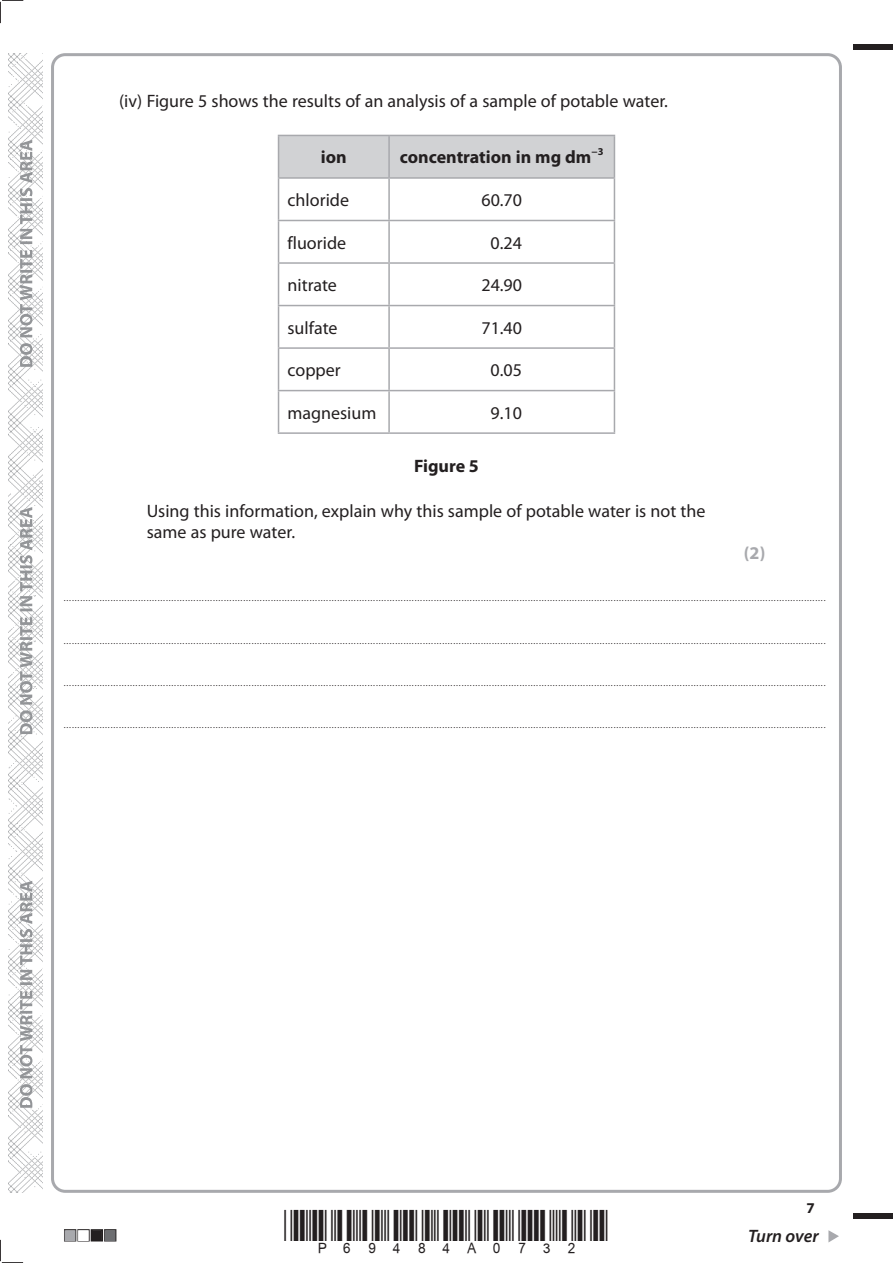
<style>
.page{position:relative;width:893px;height:1263px;background:#fff}
.page>*{position:absolute;margin:0;border:0;box-sizing:border-box;transform-origin:0 0}
.t1{font:18px/21px "Myriad Pro";color:#231f20}
.t2{font:700 18px "Myriad Pro";color:#231f20}
.t3{font:italic 600 18px "Myriad Pro";letter-spacing:-.005em;color:#231f20}
.t4{font:700 18px "Myriad Pro";color:#a8a9ad}
.t5{font:700 15px "Myriad Pro";color:#231f20}
.t6{font:700 10.5px "Myriad Pro";color:#231f20}
.t7{font:9px "Myriad Pro";color:#231f20}
</style>
<div class="page">
<img style="left:9px;top:53px;width:34px;height:1140px">
<svg style="left:828px;top:1230px;width:11px;height:12px"></svg>
<div style="left:853px;top:44px;width:40px;height:5px;background:#231f20"></div>
<div style="left:853px;top:1214px;width:40px;height:5px;background:#231f20"></div>
<svg style="left:0;top:0;width:23px;height:23px"></svg>
<svg style="left:0;top:1240px;width:23px;height:23px"></svg>
<svg style="left:20px;top:140px;width:12px;height:968px"></svg>
<div style="left:279px;top:136px;width:335px;height:41px;background:#d1d2d4"></div>
<hr style="left:278px;top:135px;width:111px;height:1px;background:#a8a9ad">
<hr style="left:278px;top:136px;width:1px;height:41px;background:#a8a9ad">
<hr style="left:389px;top:135px;width:226px;height:1px;background:#a8a9ad">
<hr style="left:388px;top:136px;width:2px;height:41px;background:#a8a9ad">
<hr style="left:614px;top:136px;width:1px;height:41px;background:#a8a9ad">
<hr style="left:278px;top:177px;width:111px;height:2px;background:#a8a9ad">
<hr style="left:278px;top:179px;width:1px;height:41px;background:#a8a9ad">
<hr style="left:389px;top:177px;width:226px;height:2px;background:#a8a9ad">
<hr style="left:388px;top:179px;width:2px;height:41px;background:#a8a9ad">
<hr style="left:614px;top:179px;width:1px;height:41px;background:#a8a9ad">
<hr style="left:278px;top:220px;width:111px;height:1px;background:#a8a9ad">
<hr style="left:278px;top:221px;width:1px;height:41px;background:#a8a9ad">
<hr style="left:389px;top:220px;width:226px;height:1px;background:#a8a9ad">
<hr style="left:388px;top:221px;width:2px;height:41px;background:#a8a9ad">
<hr style="left:614px;top:221px;width:1px;height:41px;background:#a8a9ad">
<hr style="left:278px;top:262px;width:111px;height:2px;background:#a8a9ad">
<hr style="left:278px;top:264px;width:1px;height:41px;background:#a8a9ad">
<hr style="left:389px;top:262px;width:226px;height:2px;background:#a8a9ad">
<hr style="left:388px;top:264px;width:2px;height:41px;background:#a8a9ad">
<hr style="left:614px;top:264px;width:1px;height:41px;background:#a8a9ad">
<hr style="left:278px;top:305px;width:111px;height:1px;background:#a8a9ad">
<hr style="left:278px;top:306px;width:1px;height:41px;background:#a8a9ad">
<hr style="left:389px;top:305px;width:226px;height:1px;background:#a8a9ad">
<hr style="left:388px;top:306px;width:2px;height:41px;background:#a8a9ad">
<hr style="left:614px;top:306px;width:1px;height:41px;background:#a8a9ad">
<hr style="left:278px;top:347px;width:111px;height:2px;background:#a8a9ad">
<hr style="left:278px;top:349px;width:1px;height:41px;background:#a8a9ad">
<hr style="left:389px;top:347px;width:226px;height:2px;background:#a8a9ad">
<hr style="left:388px;top:349px;width:2px;height:41px;background:#a8a9ad">
<hr style="left:614px;top:349px;width:1px;height:41px;background:#a8a9ad">
<hr style="left:278px;top:390px;width:111px;height:1px;background:#a8a9ad">
<hr style="left:278px;top:391px;width:1px;height:41px;background:#a8a9ad">
<hr style="left:389px;top:390px;width:226px;height:1px;background:#a8a9ad">
<hr style="left:388px;top:391px;width:2px;height:41px;background:#a8a9ad">
<hr style="left:614px;top:391px;width:1px;height:41px;background:#a8a9ad">
<hr style="left:278px;top:432px;width:111px;height:2px;background:#a8a9ad">
<hr style="left:389px;top:432px;width:226px;height:2px;background:#a8a9ad">
<h1 class="t1" style="left:119px;top:92px;width:550px">(iv) Figure 5 shows the results of an analysis of a sample of potable water.</h1>
<h1 class="t2" style="left:321px;top:150px;width:27px">ion</h1>
<h1 class="t2" style="left:400px;top:150px;width:193px">concentration in mg dm</h1>
<p class="t6" style="left:591px;top:148px;width:14px">−3</p>
<h1 class="t1" style="left:288px;top:191px;width:63px">chloride</h1>
<h1 class="t1" style="left:481px;top:191px;width:42px">60.70</h1>
<h1 class="t1" style="left:288px;top:233px;width:60px">fluoride</h1>
<h1 class="t1" style="left:491px;top:233px;width:33px">0.24</h1>
<h1 class="t1" style="left:288px;top:276px;width:51px">nitrate</h1>
<h1 class="t1" style="left:481px;top:276px;width:42px">24.90</h1>
<h1 class="t1" style="left:288px;top:319px;width:52px">sulfate</h1>
<h1 class="t1" style="left:481px;top:319px;width:42px">71.40</h1>
<h1 class="t1" style="left:288px;top:361px;width:55px">copper</h1>
<h1 class="t1" style="left:491px;top:361px;width:33px">0.05</h1>
<h1 class="t1" style="left:288px;top:404px;width:90px">magnesium</h1>
<h1 class="t1" style="left:491px;top:404px;width:33px">9.10</h1>
<h1 class="t2" style="left:414px;top:459px;width:66px">Figure 5</h1>
<h1 class="t1" style="left:147px;top:502px;width:560px">Using this information, explain why this sample of potable water is not the same as pure water.</h1>
<h1 class="t4" style="left:744px;top:546px;width:23px">(2)</h1>
<p class="t7" style="left:64px;top:595px;width:763px">....................................................................................................................................................................................................................................................................................</p>
<p class="t7" style="left:64px;top:637px;width:763px">....................................................................................................................................................................................................................................................................................</p>
<p class="t7" style="left:64px;top:679px;width:763px">....................................................................................................................................................................................................................................................................................</p>
<p class="t7" style="left:64px;top:721px;width:763px">....................................................................................................................................................................................................................................................................................</p>
<h2 class="t5" style="left:806px;top:1202px;width:10px">7</h2>
<h1 class="t3" style="left:748px;top:1226px;width:72px">Turn over</h1>
</div>
